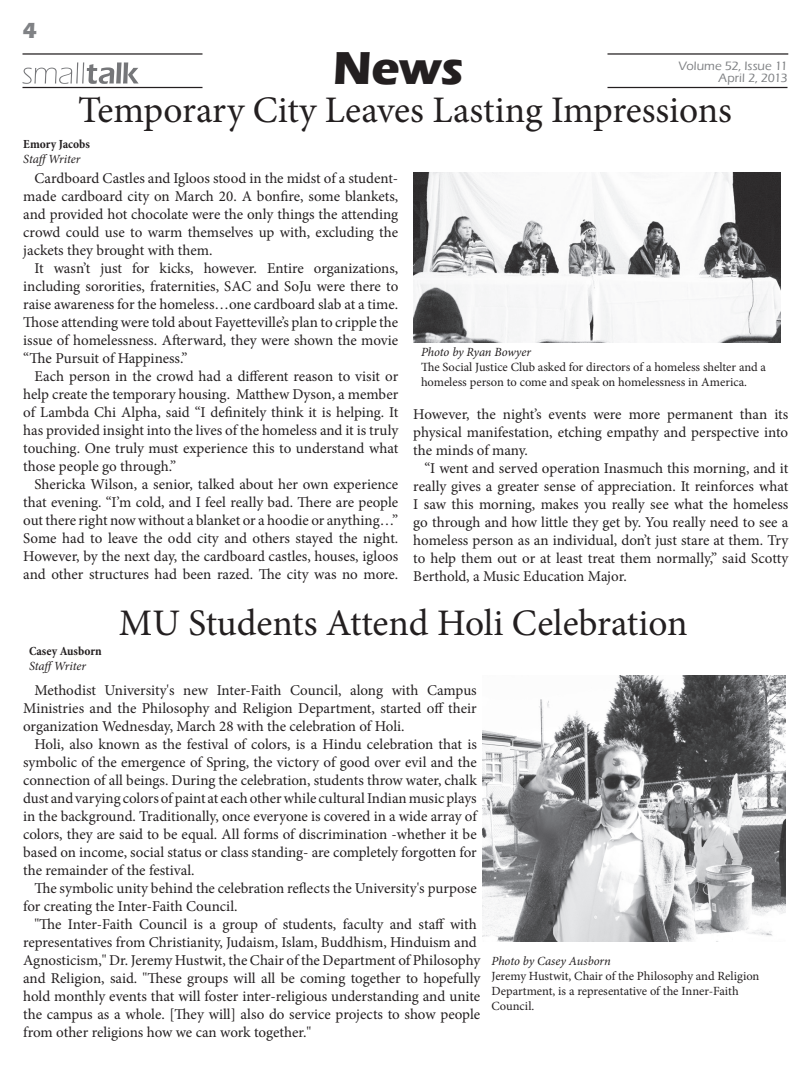
<style>
.page{position:relative;width:810px;height:1080px;background:#fff}
.page>*{position:absolute;margin:0;border:0;box-sizing:border-box;transform-origin:0 0}
.t1{font:700 47.5px "Eras ITC";color:#231f20}
.t2{font:37.5px "Minion Pro";letter-spacing:-.005em;color:#231f20}
.t3{font:700 22.5px "Eras ITC";color:#808285}
.t4{font:15px/18px "Minion Pro";color:#231f20;text-align:justify}
.t5{font:12.5px/15px "Minion Pro";letter-spacing:-.005em;color:#231f20}
.t6{font:italic 12.5px "Minion Pro";letter-spacing:-.01em;color:#231f20}
.t7{font:500 12.5px/11.6px "Eras ITC";letter-spacing:.005em;color:#808285;text-align:right}
.t8{font:700 condensed 12.5px "Minion Pro";color:#231f20}
</style>
<div class="page">
<hr style="left:22px;top:87px;width:180px;height:1px;background:#231f20">
<svg style="left:22px;top:62px;width:117px;height:22px"></svg>
<hr style="left:608px;top:87px;width:180px;height:1px;background:#231f20">
<hr style="left:22px;top:53px;width:180px;height:2px;background:#231f20">
<hr style="left:607px;top:53px;width:181px;height:2px;background:#231f20">
<img style="left:413px;top:172px;width:368px;height:170px">
<img style="left:482px;top:675px;width:304px;height:266px">
<p class="t3" style="left:22px;top:18px;width:16px">4</p>
<p class="t1" style="left:333px;top:41px;width:133px">News</p>
<p class="t2" style="left:78px;top:85px;width:655px">Temporary City Leaves Lasting Impressions</p>
<p class="t8" style="left:23px;top:135px;width:68px">Emory Jacobs</p>
<p class="t6" style="left:23px;top:150px;width:59px">StaffWriter</p>
<p class="t4" style="left:23px;top:169px;width:377px;text-indent:11px">Cardboard Castles and Igloos stood in the midst of a student&shy;made cardboard city on March 20. A bonfire, some blankets, and provided hot chocolate were the only things the attending crowd could use to warm themselves up with, excluding the jackets they brought with them.</p>
<p class="t4" style="left:23px;top:259px;width:377px;text-indent:11px">It wasn’t just for kicks, however. Entire organizations, including sororities, fraternities, SAC and SoJu were there to raise awareness for the homeless…one cardboard slab at a time.<br>Those attending were told about Fayetteville’s plan to cripple the issue of homelessness. Afterward, they were shown the movie “The Pursuit of Happiness.”</p>
<p class="t4" style="left:23px;top:367px;width:377px;text-indent:11px">Each person in the crowd had a different reason to visit or help create the temporary housing. Matthew Dyson, a member of Lambda Chi Alpha, said “I definitely think it is helping. It has provided insight into the lives of the homeless and it is truly touching. One truly must experience this to understand what those people go through.”</p>
<p class="t4" style="left:23px;top:475px;width:376px;text-indent:11px">Shericka Wilson, a senior, talked about her own experience that evening. “I’m cold, and I feel really bad. There are people out there right now without a blanket or a hoodie or anything…”</p>
<p class="t4" style="left:23px;top:529px;width:377px">Some had to leave the odd city and others stayed the night.<br>However, by the next day, the cardboard castles, houses, igloos and other structures had been razed. The city was no more.</p>
<p class="t7" style="left:679px;top:60px;width:110px">Volume 52, Issue 11<br>April 2, 2013</p>
<p class="t6" style="left:421px;top:344px;width:111px">Photo by Ryan Bowyer</p>
<p class="t5" style="left:421px;top:360px;width:347px">The Social Justice Club asked for directors of a homeless shelter and a homeless person to come and speak on homelessness in America.</p>
<p class="t4" style="left:413px;top:405px;width:377px">However, the night’s events were more permanent than its physical manifestation, etching empathy and perspective into the minds of many.</p>
<p class="t4" style="left:413px;top:459px;width:377px;text-indent:11px">“I went and served operation Inasmuch this morning, and it really gives a greater sense of appreciation. It reinforces what I saw this morning, makes you really see what the homeless go through and how little they get by. You really need to see a homeless person as an individual, don’t just stare at them. Try to help them out or at least treat them normally,” said Scotty Berthold, a Music Education Major.</p>
<p class="t2" style="left:119px;top:598px;width:570px">MU Students Attend Holi Celebration</p>
<p class="t8" style="left:29px;top:643px;width:74px">Casey Ausborn</p>
<p class="t6" style="left:29px;top:658px;width:59px">StaffWriter</p>
<p class="t4" style="left:23px;top:681px;width:455px;text-indent:11px">Methodist University's new Inter-Faith Council, along with Campus Ministries and the Philosophy and Religion Department, started off their organization Wednesday, March 28 with the celebration of Holi.</p>
<p class="t4" style="left:23px;top:735px;width:455px;text-indent:11px">Holi, also known as the festival of colors, is a Hindu celebration that is symbolic of the emergence of Spring, the victory of good over evil and the connection of all beings. During the celebration, students throw water, chalk dust and varying colors of paint at each other while cultural Indian music plays in the background. Traditionally, once everyone is covered in a wide array of colors, they are said to be equal. All forms of discrimination -whether it be based on income, social status or class standing- are completely forgotten for the remainder of the festival.</p>
<p class="t4" style="left:23px;top:879px;width:455px;text-indent:11px">The symbolic unity behind the celebration reflects the University's purpose for creating the Inter-Faith Council.</p>
<p class="t4" style="left:23px;top:915px;width:459px;text-align:left;text-indent:11px">"The Inter-Faith Council is a group of students, faculty and staff with representatives from Christianity, Judaism, Islam, Buddhism, Hinduism and Agnosticism," Dr. Jeremy Hustwit, the Chair of the Department of Philosophy and Religion, said. "These groups will all be coming together to hopefully hold monthly events that will foster inter-religious understanding and unite the campus as a whole. [They will] also do service projects to show people from other religions how we can work together."</p>
<p class="t6" style="left:491px;top:953px;width:121px">Photo by Casey Ausborn</p>
<p class="t5" style="left:491px;top:969px;width:269px">Jeremy Hustwit, Chair of the Philosophy and Religion<br>Department, is a representative of the Inner-Faith<br>Council.</p>
</div>
